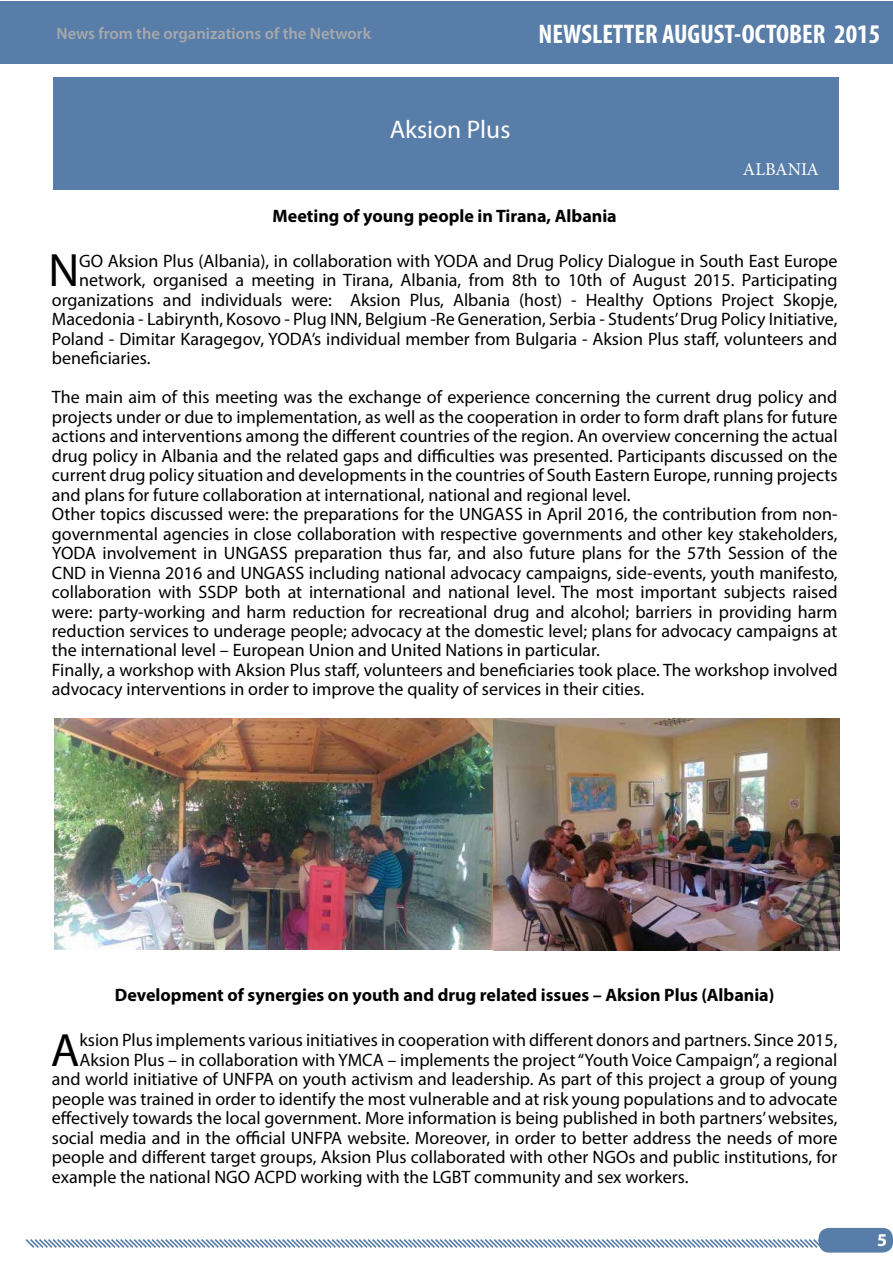
<style>
.page{position:relative;width:893px;height:1263px;background:#fff}
.page>*{position:absolute;margin:0;border:0;box-sizing:border-box;transform-origin:0 0}
.t1{font:46.95px "Myriad Pro";color:#000}
.t2{font:700 condensed 27px "Myriad Pro";color:#fff}
.t3{font:25.5px "Myriad Pro";color:#fff}
.t4{font:18px/19.5px "Myriad Pro";color:#000}
.t5{font:700 18px "Myriad Pro";color:#000}
.t6{font:18px "Minion Pro";color:#fff}
.t7{font:700 18px "Myriad Pro";color:#fff}
.t8{font:600 16.5px "Myriad Pro";color:#a7a9ac}
</style>
<div class="page">
<svg style="left:25px;top:1237px;width:798px;height:13px"></svg>
<div style="left:819px;top:1228px;width:74px;height:24px;background:#587da8;border-radius:11px"></div>
<div style="left:53px;top:77px;width:785px;height:113px;background:#587da8"></div>
<img style="left:54px;top:719px;width:439px;height:230px">
<img style="left:493px;top:719px;width:347px;height:231px">
<div style="left:0;top:1px;width:893px;height:63px;background:#587da8"></div>
<p class="t8" style="left:57px;top:23px;width:316px">News from the organizations of the Network</p>
<h2 class="t2" style="left:538px;top:17px;width:343px">NEWSLETTER AUGUST-OCTOBER 2015</h2>
<h3 class="t3" style="left:390px;top:114px;width:122px">Aksion Plus</h3>
<p class="t6" style="left:743px;top:158px;width:77px">ALBANIA</p>
<p class="t5" style="left:273px;top:204px;width:346px">Meeting of young people in Tirana, Albania</p>
<p class="t4" style="left:79px;top:250px;width:760px">GO Aksion Plus (Albania i n,) collaboration with YODA and Drug Policy Dialogue in South East Europe</p>
<h1 class="t1" style="left:48px;top:241px;width:32px">N</h1>
<p class="t4" style="left:79px;top:270px;width:760px;text-align:right">network, organised a meeting in Tirana, Albania, from 8th to 10th of August 2015. Participating<br>Skopje,</p>
<p class="t4" style="left:163px;top:289px;width:30px">and</p>
<p class="t4" style="left:201px;top:289px;width:83px">individuals</p>
<p class="t4" style="left:350px;top:289px;width:52px">Aksion</p>
<p class="t4" style="left:410px;top:289px;width:36px">Plus,</p>
<p class="t4" style="left:453px;top:289px;width:59px">Albania</p>
<p class="t4" style="left:519px;top:289px;width:45px">(host)</p>
<p class="t4" style="left:586px;top:289px;width:59px">Healthy</p>
<p class="t4" style="left:653px;top:289px;width:61px">Options</p>
<p class="t4" style="left:722px;top:289px;width:54px">Project</p>
<p class="t4" style="left:52px;top:289px;width:787px">organizations<br>Macedonia - Labirynth, Kosovo - Plug INN, Belgium -Re Generation, Serbia - Students’Drug Policy Initiative, Poland - Dimitar Karagegov, YODAs’ individual member from Bulgaria - Aksion Plus staff, volunteers and beneficiaries.</p>
<p class="t4" style="left:52px;top:387px;width:787px;text-align:justify">The main aim of this meeting was the exchange of experience concerning the current drug policy and projects under or due to implementation, as well as the cooperation in order to form draft plans for future actions and interventions among the different countries of the region. An overview concerning the actual drug policy in Albania and the related gaps and difficulties was presented. Participants discussed on the current drug policy situation and developments in the countries of South Eastern Europe, running projects and plans for future collaboration at international, national and regional level.</p>
<p class="t4" style="left:52px;top:523px;width:787px">governmental agencies in close collaboration with respective governments and other key stakeholders,</p>
<p class="t4" style="left:291px;top:289px;width:42px">were:</p>
<p class="t4" style="left:571px;top:289px;width:7px">-</p>
<p class="t4" style="left:52px;top:494px;width:787px;line-height:39px">Other topics discussed were: the preparations for the UNGASS in April 2016, the contribution from non-<br>YODA involvement in UNGASS preparation thus far, and also future plans for the 57th Session of the</p>
<p class="t4" style="left:52px;top:562px;width:787px">CND in Vienna 2016 and UNGASS including national advocacy campaigns, side-events, youth manifesto, collaboration with SSDP both at international and national level. The most important subjects raised were: party-working and harm reduction for recreational drug and alcohol; barriers in providing harm reduction services to underage people; advocacy at the domestic level; plans for advocacy campaigns at the international level – European Union and United Nations in particular.<br>Finally a, workshop with Aksion Plus staff, volunteers and beneficiaries took place. The workshop involved advocacy interventions in order to improve the quality of services in their cities.</p>
<p class="t5" style="left:115px;top:984px;width:661px">Development of synergies on youth and drug related issues – Aksion Plus (Albania(</p>
<p class="t4" style="left:79px;top:1030px;width:759px">ksion Plus implements various initiatives in cooperation with different donors and partners. Since 2015,</p>
<h1 class="t1" style="left:51px;top:1021px;width:30px">A</h1>
<p class="t4" style="left:52px;top:1050px;width:787px;text-align:justify;text-indent:28px">Aksion Plus – in collaboration with YMCA – implements the project“Youth Voice Campaign a,” regional and world initiative of UNFPA on youth activism and leadership. As part of this project a group of young people was trained in order to identify the most vulnerable and at risk young populations and to advocate effectively towards the local government. More information is being published in both partners’websites, social media and in the official UNFPA website. Moreover in, order to better address the needs of more people and different target groups, Aksion Plus collaborated with other NGOs and public institutions, for example the national NGO ACPD working with the LGBT community and sex workers.</p>
<p class="t7" style="left:877px;top:1228px;width:11px">5</p>
</div>
